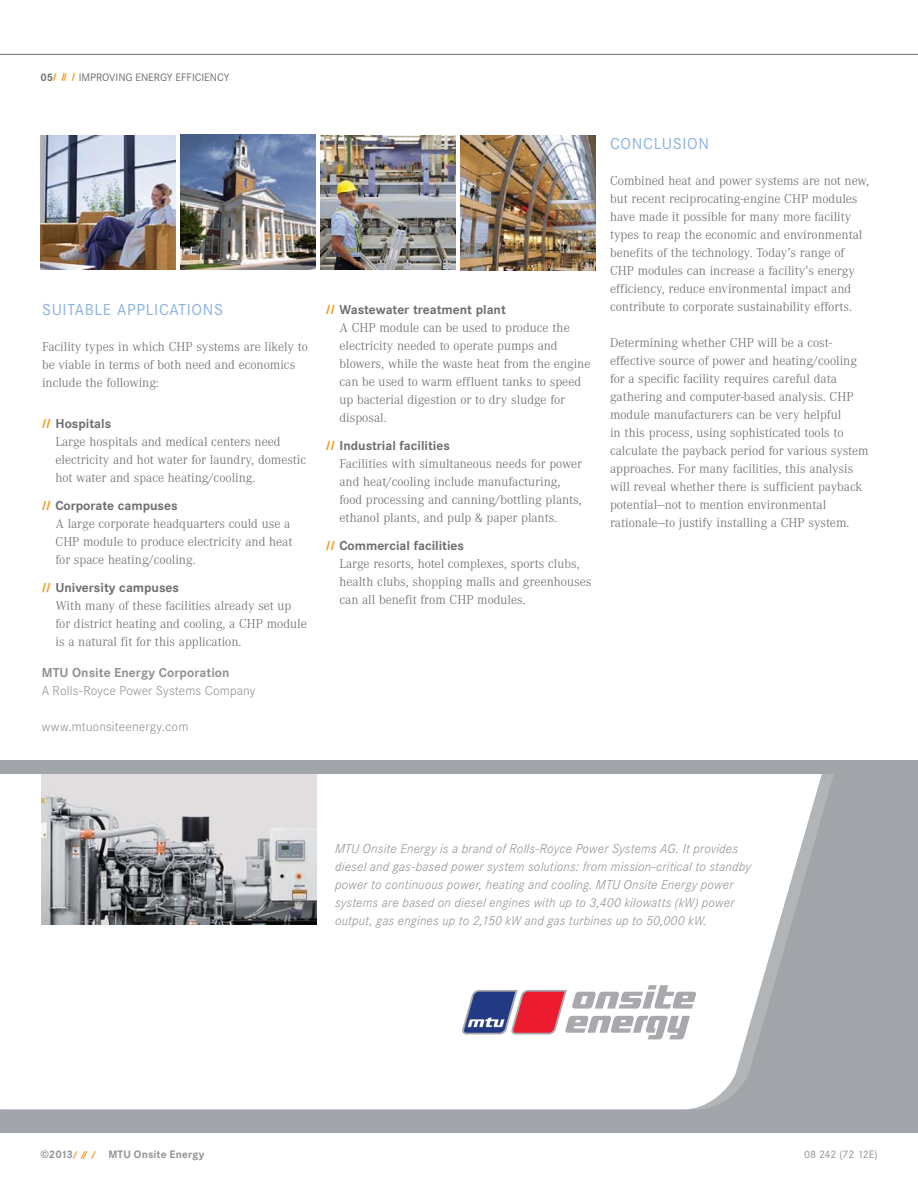
<style>
.page{position:relative;width:918px;height:1188px;background:#fff}
.page>*{position:absolute;margin:0;border:0;box-sizing:border-box;transform-origin:0 0}
.t1{font:16.5px "Corporate S";letter-spacing:.04em;color:#88b2df}
.t2{font:300 13.5px/18px "Corporate A";color:#6d6e71}
.t3{font:italic 300 13.5px/18px "Corporate S";letter-spacing:.01em;color:#8f9194}
.t4{font:700 13.5px "Corporate S";color:#6d6e71}
.t5{font:300 13.5px "Corporate S";letter-spacing:.01em;color:#8f9194}
.t6{font:700 13.5px "Corporate S";letter-spacing:.005em;color:#8f9194}
.t7{font:11.25px "Corporate S";color:#6d6e71}
.t8{font:700 11.25px "Corporate S";letter-spacing:.015em;color:#8f9194}
.t9{font:11.25px "Corporate S";color:#8f9194}
.s1{font-weight:700}
.s2{font-weight:800;font-style:italic;font-size:8.7px;color:#f8971d}
.s3{font-weight:800;font-style:italic;font-size:10.5px;color:#f8971d}
.s4{font-weight:800;font-size:8.7px;color:#f8982f}
</style>
<div class="page">
<hr style="left:0;top:54px;width:918px;height:1px;background:#6d6e71">
<img style="left:40px;top:135px;width:136px;height:135px">
<img style="left:180px;top:135px;width:135px;height:135px">
<img style="left:320px;top:135px;width:135px;height:135px">
<img style="left:460px;top:135px;width:135px;height:135px">
<div style="left:0;top:761px;width:918px;height:372px;background:#a1a5aa"></div>
<svg style="left:0;top:774px;width:822px;height:335px;background:#f8f8f8"></svg>
<svg style="left:462px;top:985px;width:234px;height:54px"></svg>
<img style="left:42px;top:774px;width:274px;height:151px">
<p class="t7" style="left:40px;top:71px;width:191px"><span class="s1">05</span><span class="s2">/ // /</span>IM PROVI NG ENERGY EFFICI ENCY</p>
<p class="t1" style="left:42px;top:301px;width:183px">SUITABLE APPLICATIONS</p>
<p class="t2" style="left:42px;top:338px;width:267px">Facility types in which CHP systems are likely to be viable in terms of both need and economics include the following:</p>
<p class="t4" style="left:42px;top:416px;width:71px"><span class="s3">//</span>Hospitals</p>
<p class="t2" style="left:56px;top:433px;width:252px">Large hospitals and medical centers need electricity and hot water for laundry, domestic hot water and space heating/cooling.</p>
<p class="t4" style="left:42px;top:498px;width:137px"><span class="s3">//</span>Corporate campuses</p>
<p class="t2" style="left:56px;top:515px;width:238px">A large corporate headquarters could use a<br>CHP module to produce electricity and heat for space heating/cooling.</p>
<p class="t4" style="left:42px;top:579px;width:139px"><span class="s3">//</span>University campuses</p>
<p class="t2" style="left:56px;top:597px;width:253px">With many of these facilities already set up for district heating and cooling, a CHP module is a natural fit for this application.</p>
<p class="t6" style="left:42px;top:665px;width:189px">MTU Onsite Energy Corporation</p>
<p class="t5" style="left:42px;top:683px;width:215px">A Rolls-Royce Power Systems Company</p>
<p class="t5" style="left:42px;top:719px;width:148px">www.mtuonsiteenergy.com</p>
<p class="t4" style="left:326px;top:302px;width:181px"><span class="s3">//</span>Wastewater treatment plant</p>
<p class="t2" style="left:340px;top:319px;width:253px">A CHP module can be used to produce the electricity needed to operate pumps and blowers, while the waste heat from the engine can be used to warm effluent tanks to speed up bacterial digestion or to dry sludge for disposal.</p>
<p class="t4" style="left:326px;top:438px;width:125px"><span class="s3">//</span>Industrial facilities</p>
<p class="t2" style="left:340px;top:455px;width:244px">Facilities with simultaneous needs for power and heat/cooling include manufacturing, food processing and canning/bottling plants, ethanol plants, and pulp &amp; paper plants.</p>
<p class="t4" style="left:326px;top:538px;width:140px"><span class="s3">//</span>Commercial facilities</p>
<p class="t2" style="left:340px;top:555px;width:253px">Large resorts, hotel complexes, sports clubs, health clubs, shopping malls and greenhouses can all benefit from CHP modules.</p>
<p class="t1" style="left:610px;top:134px;width:101px">CONCLUSION</p>
<p class="t2" style="left:610px;top:172px;width:261px">Combined heat and power systems are not new, but recent reciprocating-engine CHP modules have made it possible for many more facility types to reap the economic and environmental benefits of the technology. Today’s range of CHP modules can increase a facility’s energy efficiency, reduce environmental impact and contribute to corporate sustainability efforts.</p>
<p class="t2" style="left:610px;top:334px;width:260px">Determining whether CHP will be a cost&shy;effective source of power and heating/cooling for a specific facility requires careful data gathering and computer-based analysis. CHP module manufacturers can be very helpful<br>in this process, using sophisticated tools to calculate the payback period for various system approaches. For many facilities, this analysis will reveal whether there is sufficient payback potential—not to mention environmental rationale—to justify installing a CHP system.</p>
<p class="t3" style="left:335px;top:840px;width:417px">MTU Onsite Energy is a brand of Rolls-Royce Power Systems AG. It provides diesel and gas-based power system solutions: from mission-critical to standby power to continuous power, heating and cooling. MTU Onsite Energy power systems are based on diesel engines with up to 3,400 kilowatts (kW) power output, gas engines up to 2,150 kW and gas turbines up to 50,000 kW.</p>
<p class="t8" style="left:40px;top:1148px;width:165px">©2013<span class="s4">/ // /</span> MTU Onsite Energy</p>
<p class="t9" style="left:804px;top:1148px;width:75px">08 242 (72 12E)</p>
</div>
